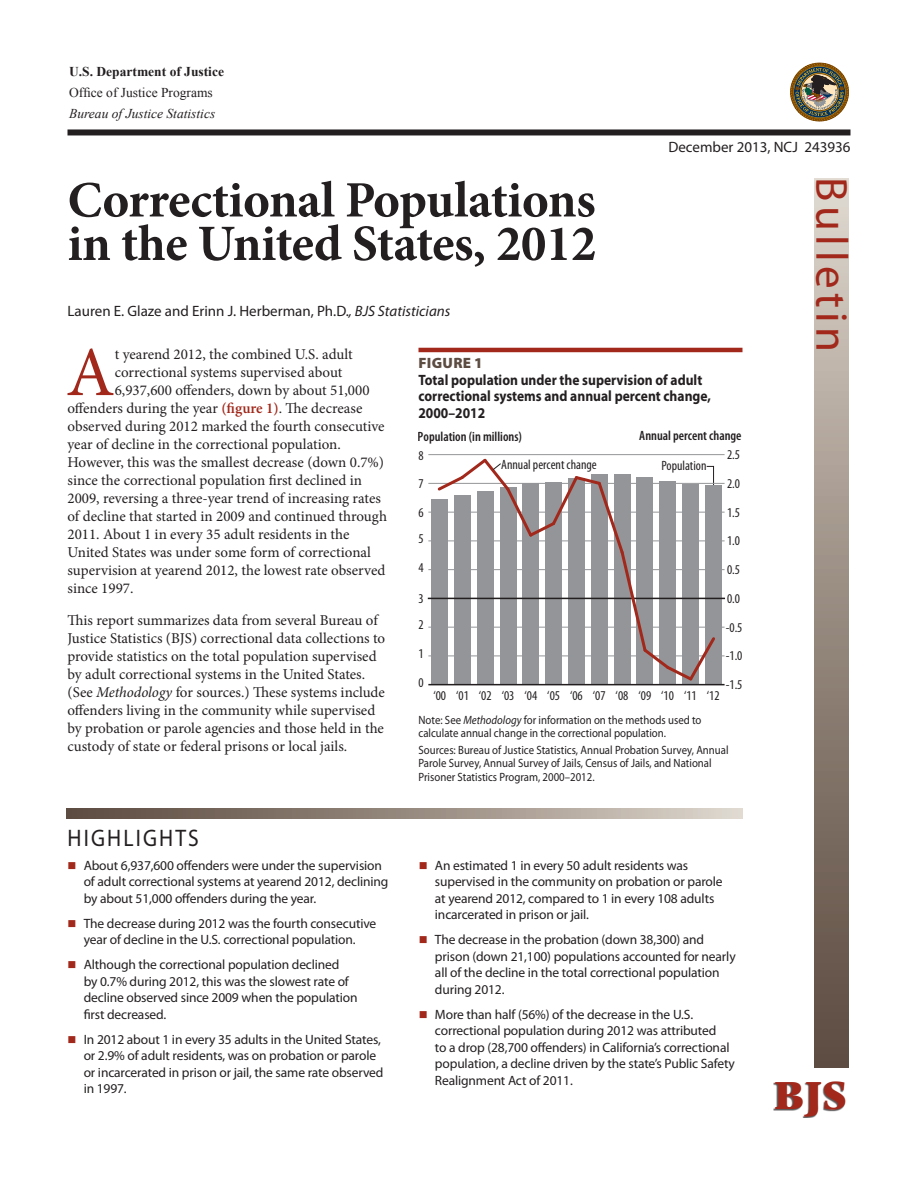
<style>
.page{position:relative;width:918px;height:1188px;background:#fff}
.page>*{position:absolute;margin:0;border:0;box-sizing:border-box;transform-origin:0 0}
.Intro{font:70.35px "Minion Pro";color:#a1281b}
.t1{font:700 51px/43.5px "Minion Pro";letter-spacing:-.01em;color:#231f20}
.t2{font:45px "Myriad Pro";letter-spacing:.1em;color:#a1281b}
.t3{font:900 41.1px "Photina Casual";color:#a1281b}
.Highlights_Head{font:24px "Myriad Pro";letter-spacing:.1em;color:#231f20;scale:.9 1}
.Intro-2{font:15px "Minion Pro";color:#231f20}
.Body{font:15px/18px "Minion Pro";color:#231f20}
.TableTitle{font:700 15px/16.5px "Myriad Pro";color:#231f20;scale:.9 1}
.Author{font:15px "Myriad Pro";color:#231f20}
.Date_and_NCJ_number{font:15px "Myriad Pro";color:#231f20}
.t4{font:900 15px "Myriad Pro";letter-spacing:.02em;color:#5d4c42}
.t5{font:13.5px/16.5px "Myriad Pro";letter-spacing:-.01em;color:#231f20}
.t6{font:condensed 13.5px "Myriad Pro";color:#231f20}
.t7{font:600 condensed 13.5px "Myriad Pro";color:#231f20}
.t8{font:italic 13.5px "Times New Roman";color:#231f20}
.t9{font:700 13.5px "Times New Roman";color:#231f20}
.t10{font:13.5px "Times New Roman";color:#231f20}
.Table_notes{font:12px/13.5px "Myriad Pro";color:#231f20;scale:.9 1}
.s1{font-style:italic}
.s2{font-weight:600;color:#a1281b}
</style>
<div class="page">
<div style="left:68px;top:129px;width:782px;height:6px;background:#231f20"></div>
<svg style="left:790px;top:63px;width:59px;height:58px"></svg>
<div style="left:814px;top:178px;width:35px;height:889px;background:linear-gradient(to bottom,#dbd4ca,#57453a)"></div>
<div style="left:774px;top:1082px;width:71px;height:36px;background:#231f20;opacity:.75"></div>
<hr style="left:428px;top:656px;width:297px;height:1px;background:#939598">
<hr style="left:428px;top:627px;width:297px;height:1px;background:#939598">
<hr style="left:428px;top:569px;width:297px;height:1px;background:#939598">
<hr style="left:428px;top:541px;width:297px;height:1px;background:#939598">
<hr style="left:428px;top:512px;width:297px;height:1px;background:#939598">
<hr style="left:428px;top:483px;width:297px;height:1px;background:#939598">
<hr style="left:428px;top:454px;width:297px;height:1px;background:#939598">
<div style="left:432px;top:499px;width:16px;height:186px;background:#939598"></div>
<div style="left:705px;top:485px;width:16px;height:200px;background:#939598"></div>
<hr style="left:428px;top:684px;width:297px;height:1px;background:#231f20">
<hr style="left:428px;top:598px;width:297px;height:1px;background:#231f20">
<svg style="left:435px;top:458px;width:283px;height:225px"></svg>
<hr style="left:418px;top:348px;width:324px;height:4px;background:#a1281b">
<svg style="left:66px;top:808px;width:676px;height:11px"></svg>
<p class="t9" style="left:69px;top:62px;width:156px">U.S. Department of Justice</p>
<p class="t10" style="left:69px;top:83px;width:145px">Office of Justice Programs</p>
<p class="t8" style="left:69px;top:104px;width:148px">Bureau of Justice Statistics</p>
<p class="Date_and_NCJ_number" style="left:668px;top:138px;width:184px">December 2013, NCJ 243936</p>
<p class="t1" style="left:68px;top:178px;width:530px">Correctional Populations in the United States, 2012</p>
<p class="Author" style="left:68px;top:301px;width:384px">Lauren E. Glaze and Erinn J. Herberman, Ph.D.<span class="s1">, BJS Statisticians</span></p>
<p class="Intro" style="left:66px;top:326px;width:50px">A</p>
<p class="Intro-2" style="left:115px;top:344px;width:240px">t yearend 2012, the combined U.S. adult</p>
<p class="Intro-2" style="left:115px;top:362px;width:229px">correctional systems supervised about</p>
<p class="Intro-2" style="left:115px;top:380px;width:256px">6,937,600 offenders, down by about 51,000</p>
<p class="Intro-2" style="left:68px;top:398px;width:296px">offenders during the year <span class="s2">(figure 1)</span>. The decrease</p>
<p class="Intro-2" style="left:68px;top:416px;width:319px">observed during 2012 marked the fourth consecutive</p>
<p class="Intro-2" style="left:68px;top:434px;width:275px">year of decline in the correctional population.</p>
<p class="Intro-2" style="left:68px;top:452px;width:318px">However, this was the smallest decrease (down 0.7%)</p>
<p class="Intro-2" style="left:68px;top:470px;width:296px">since the correctional population first declined in</p>
<p class="Intro-2" style="left:68px;top:488px;width:315px">2009, reversing a three-year trend of increasing rates</p>
<p class="Intro-2" style="left:68px;top:506px;width:321px">of decline that started in 2009 and continued through</p>
<p class="Intro-2" style="left:68px;top:524px;width:284px">2011. About 1 in every 35 adult residents in the</p>
<p class="Intro-2" style="left:68px;top:542px;width:305px">United States was under some form of correctional</p>
<p class="Intro-2" style="left:68px;top:560px;width:320px">supervision at yearend 2012, the lowest rate observed</p>
<p class="Intro-2" style="left:68px;top:578px;width:68px">since 1997.</p>
<p class="Body" style="left:68px;top:611px;width:319px">This report summarizes data from several Bureau of Justice Statistics (BJS) correctional data collections to provide statistics on the total population supervised by adult correctional systems in the United States. (See <span class="s1">Methodology</span> for sources.) These systems include offenders living in the community while supervised by probation or parole agencies and those held in the custody of state or federal prisons or local jails.</p>
<p class="Highlights_Head" style="left:68px;top:823px;width:147px">HIGHLIGHTS</p>
<p class="t5" style="left:84px;top:857px;width:306px">About 6,937,600 offenders were under the supervision of adult correctional systems at yearend 2012, declining by about 51,000 offenders during the year.</p>
<p class="t5" style="left:84px;top:915px;width:294px">The decrease during 2012 was the fourth consecutive year of decline in the U.S. correctional population.</p>
<p class="t5" style="left:84px;top:956px;width:275px">Although the correctional population declined<br>by 0.7% during 2012, this was the slowest rate of decline observed since 2009 when the population first decreased.</p>
<p class="t5" style="left:84px;top:1031px;width:301px">In 2012 about 1 in every 35 adults in the United States, or 2.9% of adult residents, was on probation or parole or incarcerated in prison or jail, the same rate observed in 1997.</p>
<p class="t4" style="left:418px;top:353px;width:66px">FIGURE 1</p>
<p class="TableTitle" style="left:418px;top:371px;width:326px">Total population under the supervision of adult correctional systems and annual percent change,<br>2000–2012</p>
<p class="t7" style="left:418px;top:428px;width:106px">Population (in millions)</p>
<p class="t7" style="left:639px;top:428px;width:104px">Annual percent change</p>
<p class="t6" style="left:419px;top:447px;width:7px">8</p>
<p class="t6" style="left:501px;top:456px;width:97px">Annual percent change</p>
<p class="t6" style="left:662px;top:457px;width:46px">Population</p>
<p class="t6" style="left:727px;top:446px;width:15px">2.5</p>
<p class="t6" style="left:419px;top:476px;width:7px">7</p>
<p class="t6" style="left:727px;top:475px;width:15px">2.0</p>
<p class="t6" style="left:419px;top:505px;width:7px">6</p>
<p class="t6" style="left:727px;top:504px;width:15px">1.5</p>
<p class="t6" style="left:419px;top:530px;width:7px">5</p>
<p class="t6" style="left:727px;top:533px;width:15px">1.0</p>
<p class="t6" style="left:419px;top:559px;width:7px">4</p>
<p class="t6" style="left:727px;top:561px;width:15px">0.5</p>
<p class="t6" style="left:419px;top:591px;width:7px">3</p>
<p class="t6" style="left:727px;top:590px;width:15px">0.0</p>
<p class="t6" style="left:419px;top:617px;width:7px">2</p>
<p class="t6" style="left:726px;top:619px;width:18px">-0.5</p>
<p class="t6" style="left:419px;top:645px;width:7px">1</p>
<p class="t6" style="left:726px;top:648px;width:18px">-1.0</p>
<p class="t6" style="left:419px;top:674px;width:7px">0</p>
<p class="t6" style="left:726px;top:677px;width:18px">-1.5</p>
<p class="t6" style="left:433px;top:687px;width:288px">‘00 ‘01 ‘02 ‘03 ‘04 ‘05 ‘06 ‘07 ‘08 ‘09 ‘10 ‘11 ‘12</p>
<p class="Table_notes" style="left:418px;top:713px;width:316px">Note: See <span class="s1">Methodology</span> for information on the methods used to calculate annual change in the correctional population.</p>
<p class="Table_notes" style="left:418px;top:743px;width:346px">Sources: Bureau of Justice Statistics, Annual Probation Survey, Annual<br>Parole Survey, Annual Survey of Jails, Census of Jails, and National<br>Prisoner Statistics Program, 2000–2012.</p>
<p class="t5" style="left:435px;top:857px;width:289px">An estimated 1 in every 50 adult residents was supervised in the community on probation or parole at yearend 2012, compared to 1 in every 108 adults incarcerated in prison or jail.</p>
<p class="t5" style="left:435px;top:931px;width:302px">The decrease in the probation (down 38,300) and prison (down 21,100) populations accounted for nearly all of the decline in the total correctional population during 2012.</p>
<p class="t5" style="left:435px;top:1006px;width:301px">More than half (56%) of the decrease in the U.S. correctional population during 2012 was attributed<br>to a drop (28,700 offenders) in California’s correctional population, a decline driven by the state’s Public Safety Realignment Act of 2011.</p>
<h3 class="t2" style="left:859px;top:177px;width:176px;rotate:90deg">Bulletin</h3>
<h3 class="t3" style="left:774px;top:1069px;width:74px">BJS</h3>
</div>
